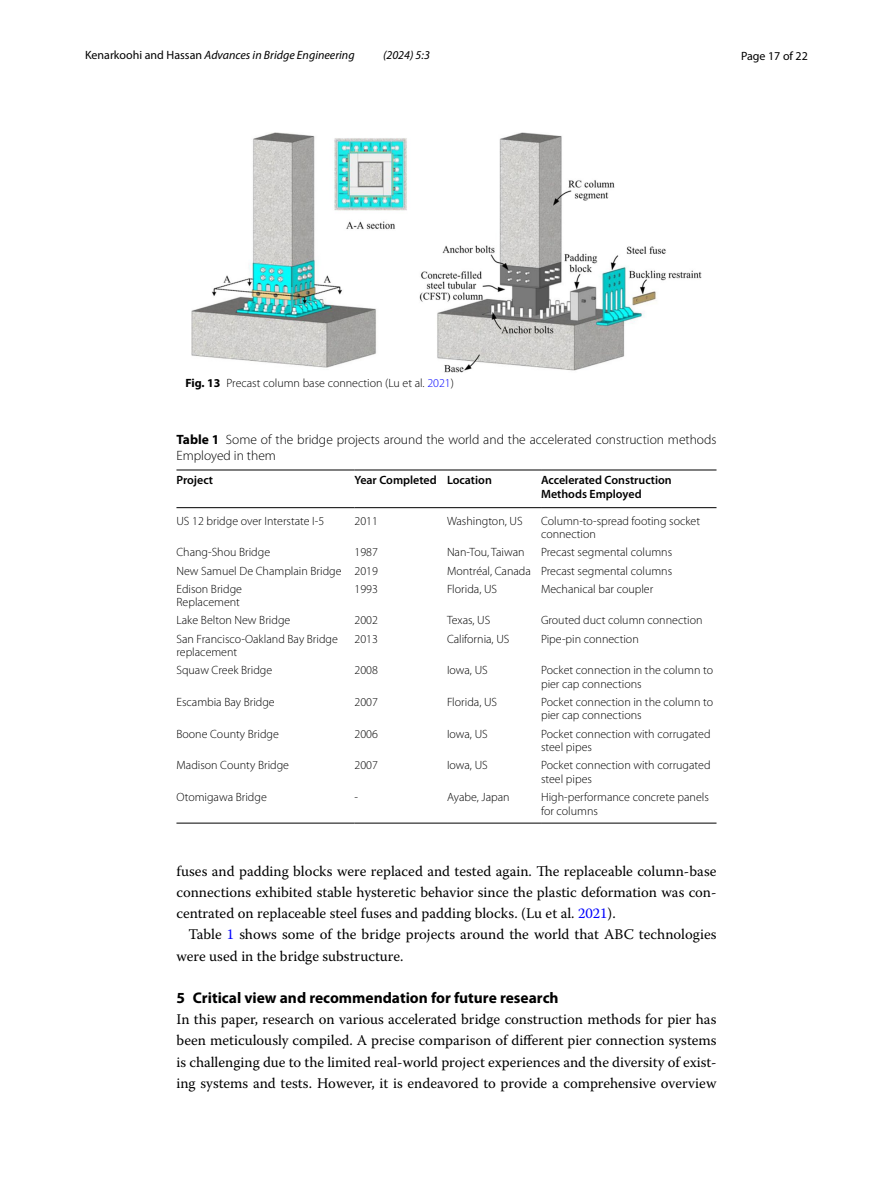
<style>
.page{position:relative;width:893px;height:1187px;background:#fff}
.page>*{position:absolute;margin:0;border:0;box-sizing:border-box;transform-origin:0 0}
.t1{font:700 15.45px "Myriad Pro";color:#000}
.t2{font:14.7px/21.3px "Warnock Pro";color:#000;text-align:justify}
.t3{font:300 13.5px/16.5px "Myriad Pro";color:#000}
.t4{font:300 12px/13.5px "Myriad Pro";color:#000}
.t5{font:600 12px/13.5px "Myriad Pro";color:#000}
.t6{font:italic 12px "Myriad Pro";color:#000}
.t7{font:12px "Myriad Pro";color:#000}
.s1{font-style:normal}
.s2{font-weight:700}
.s3{color:#00f}
</style>
<div class="page">
<img style="left:191px;top:133px;width:511px;height:239px">
<hr style="left:176px;top:469px;width:179px;height:1px;background:#000">
<hr style="left:176px;top:507px;width:179px;height:1px;background:#000">
<hr style="left:355px;top:469px;width:92px;height:1px;background:#000">
<hr style="left:355px;top:507px;width:92px;height:1px;background:#000">
<hr style="left:447px;top:469px;width:94px;height:1px;background:#000">
<hr style="left:447px;top:507px;width:94px;height:1px;background:#000">
<hr style="left:541px;top:469px;width:175px;height:1px;background:#000">
<hr style="left:541px;top:507px;width:175px;height:1px;background:#000">
<hr style="left:176px;top:822px;width:179px;height:1px;background:#000">
<hr style="left:355px;top:822px;width:92px;height:1px;background:#000">
<hr style="left:447px;top:822px;width:94px;height:1px;background:#000">
<hr style="left:541px;top:822px;width:175px;height:1px;background:#000">
<p class="t6" style="left:85px;top:48px;width:271px"><span class="s1">Kenarkoohi and Hassan</span> Advances in Bridge Engineering</p>
<p class="t6" style="left:383px;top:48px;width:48px">(2024) 5:3</p>
<p class="t7" style="left:741px;top:48px;width:68px">Page 17 of 22</p>
<p class="t4" style="left:185px;top:377px;width:270px"><span class="s2">Fig. 13</span> Precast column base connection (Lu et al. <span class="s3">2021</span>)</p>
<p class="t3" style="left:176px;top:431px;width:541px"><span class="s2">Table 1</span> Some of the bridge projects around the world and the accelerated construction methods<br>Employed in them</p>
<p class="t5" style="left:176px;top:473px;width:38px">Project</p>
<p class="t5" style="left:355px;top:473px;width:139px">Year Completed Location</p>
<p class="t5" style="left:541px;top:473px;width:132px">Accelerated Construction<br>Methods Employed</p>
<p class="t4" style="left:176px;top:514px;width:149px">US 12 bridge over Interstate I-5</p>
<p class="t4" style="left:355px;top:514px;width:25px">2011</p>
<p class="t4" style="left:447px;top:514px;width:77px">Washington, US</p>
<p class="t4" style="left:541px;top:514px;width:161px">Column-to-spread footing socket connection</p>
<p class="t4" style="left:176px;top:546px;width:95px">Chang-Shou Bridge</p>
<p class="t4" style="left:355px;top:546px;width:25px">1987</p>
<p class="t4" style="left:447px;top:546px;width:79px">Nan-Tou, Taiwan</p>
<p class="t4" style="left:541px;top:546px;width:133px">Precast segmental columns</p>
<p class="t4" style="left:176px;top:564px;width:203px">New Samuel De Champlain Bridge 2019</p>
<p class="t4" style="left:447px;top:564px;width:227px">Montréal, Canada Precast segmental columns</p>
<p class="t4" style="left:176px;top:582px;width:67px">Edison Bridge<br>Replacement</p>
<p class="t4" style="left:355px;top:582px;width:25px">1993</p>
<p class="t4" style="left:447px;top:582px;width:52px">Florida, US</p>
<p class="t4" style="left:541px;top:582px;width:114px">Mechanical bar coupler</p>
<p class="t4" style="left:176px;top:614px;width:115px">Lake Belton New Bridge</p>
<p class="t4" style="left:355px;top:614px;width:25px">2002</p>
<p class="t4" style="left:447px;top:614px;width:45px">Texas, US</p>
<p class="t4" style="left:541px;top:614px;width:163px">Grouted duct column connection</p>
<p class="t4" style="left:176px;top:632px;width:163px">San Francisco-Oakland Bay Bridge replacement</p>
<p class="t4" style="left:355px;top:632px;width:25px">2013</p>
<p class="t4" style="left:447px;top:632px;width:64px">California, US</p>
<p class="t4" style="left:541px;top:632px;width:99px">Pipe-pin connection</p>
<p class="t4" style="left:176px;top:663px;width:97px">Squaw Creek Bridge</p>
<p class="t4" style="left:355px;top:663px;width:25px">2008</p>
<p class="t4" style="left:447px;top:663px;width:42px">Iowa, US</p>
<p class="t4" style="left:541px;top:663px;width:174px">Pocket connection in the column to pier cap connections</p>
<p class="t4" style="left:176px;top:695px;width:100px">Escambia Bay Bridge</p>
<p class="t4" style="left:355px;top:695px;width:25px">2007</p>
<p class="t4" style="left:447px;top:695px;width:52px">Florida, US</p>
<p class="t4" style="left:541px;top:695px;width:174px">Pocket connection in the column to pier cap connections</p>
<p class="t4" style="left:176px;top:727px;width:104px">Boone County Bridge</p>
<p class="t4" style="left:355px;top:727px;width:25px">2006</p>
<p class="t4" style="left:447px;top:727px;width:42px">Iowa, US</p>
<p class="t4" style="left:541px;top:727px;width:171px">Pocket connection with corrugated steel pipes</p>
<p class="t4" style="left:176px;top:758px;width:114px">Madison County Bridge</p>
<p class="t4" style="left:355px;top:758px;width:25px">2007</p>
<p class="t4" style="left:447px;top:758px;width:42px">Iowa, US</p>
<p class="t4" style="left:541px;top:758px;width:171px">Pocket connection with corrugated steel pipes</p>
<p class="t4" style="left:176px;top:790px;width:92px">Otomigawa Bridge</p>
<p class="t4" style="left:355px;top:790px;width:5px">-</p>
<p class="t4" style="left:447px;top:790px;width:64px">Ayabe, Japan</p>
<p class="t4" style="left:541px;top:790px;width:169px">High-performance concrete panels for columns</p>
<p class="t2" style="left:176px;top:859px;width:542px">fuses and padding blocks were replaced and tested again. The replaceable column-base connections exhibited stable hysteretic behavior since the plastic deformation was con&shy;centrated on replaceable steel fuses and padding blocks. (Lu et al. <span class="s3">2021</span>).</p>
<p class="t2" style="left:176px;top:923px;width:541px;text-indent:12px">Table <span class="s3">1</span> shows some of the bridge projects around the world that ABC technologies were used in the bridge substructure.</p>
<p class="t1" style="left:176px;top:987px;width:384px">5 Critical view and recommendation for future research</p>
<p class="t2" style="left:176px;top:1008px;width:542px">In this paper, research on various accelerated bridge construction methods for pier has been meticulously compiled. A precise comparison of different pier connection systems is challenging due to the limited real-world project experiences and the diversity of exist&shy;ing systems and tests. However, it is endeavored to provide a comprehensive overview</p>
</div>
